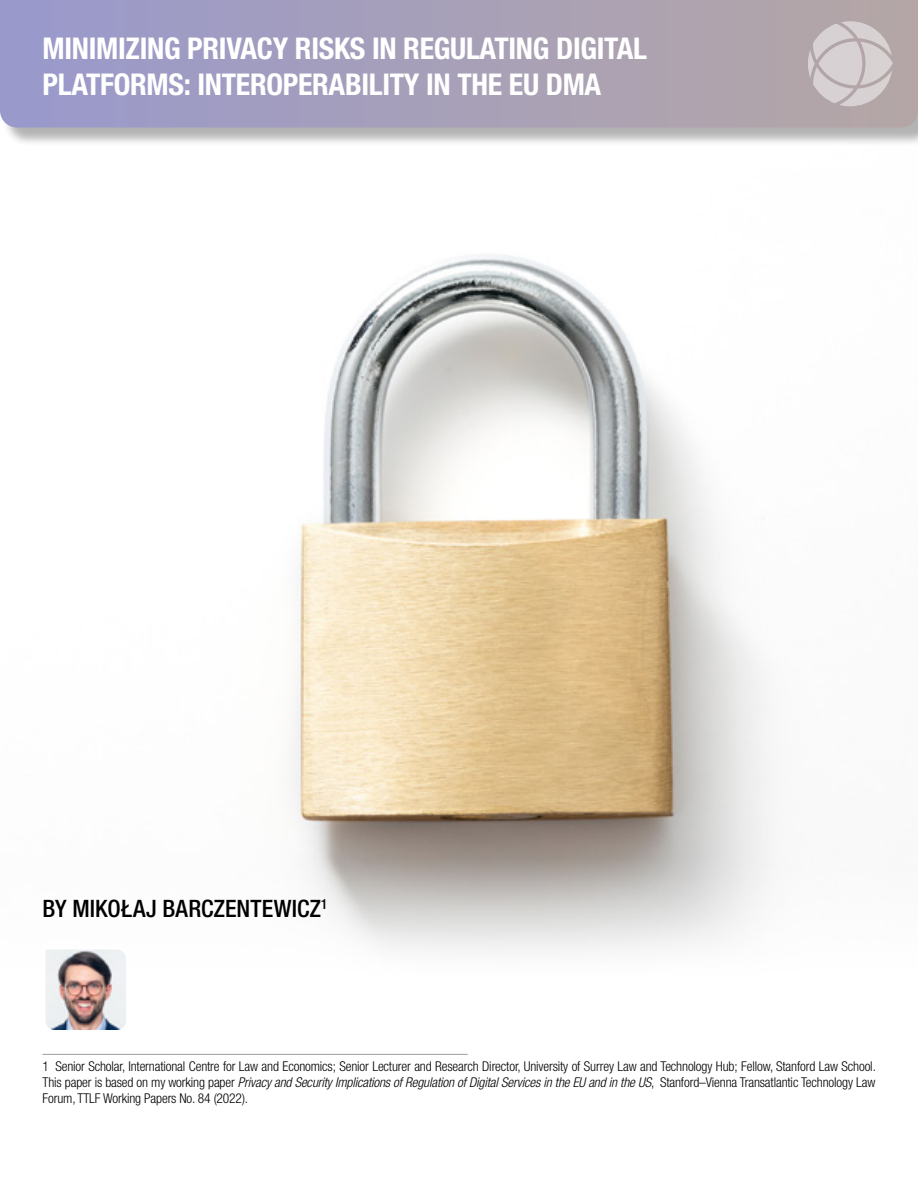
<style>
.page{position:relative;width:918px;height:1188px;background:#fff}
.page>*{position:absolute;margin:0;border:0;box-sizing:border-box;transform-origin:0 0}
.t1{font:700 condensed 30px/36px "Helvetica Neue LT Std";letter-spacing:-.01em;color:#fff}
.t2{font:500 condensed 24px "Helvetica Neue LT Std";letter-spacing:.01em;color:#000}
.t3{font:300 condensed 13.5px/16.2px "Helvetica Neue LT Std";letter-spacing:-.01em;color:#000;text-align:justify}
.s1{font-style:italic}
</style>
<div class="page">
<img style="left:42px;top:255px;width:732px;height:800px">
<img style="left:42px;top:945px;width:89px;height:90px">
<hr style="left:43px;top:1054px;width:425px;height:1px;background:#9d9d9c">
<div style="left:3px;top:0;width:915px;height:146px;background:#000;opacity:.3"></div>
<svg style="left:0;top:0;width:918px;height:128px;background:#a69fb9"></svg>
<svg style="left:808px;top:21px;width:85px;height:85px;background:#cac1c3"></svg>
<h1 class="t1" style="left:43px;top:29px;width:606px">MINIMIZING PRIVACY RISKS IN REGULATING DIGITAL<br>PLATFORMS: INTEROPERABILITY IN THE EU DMA</h1>
<h2 class="t2" style="left:43px;top:894px;width:287px">BY MIKOŁAJ BARCZENTEWICZ<sup>1</sup></h2>
<p class="t3" style="left:43px;top:1058px;width:835px">1 Senior Scholar, International Centre for Law and Economics; Senior Lecturer and Research Director, University of Surrey Law and Technology Hub; Fellow, Stanford Law School.<br>This paper is based on my working paper <span class="s1">Privacy and Security Implications of Regulation of Digital Services in the EU and in the US</span>, Stanford–Vienna Transatlantic Technology Law Forum, TTLF Working Papers No. 84 (2022).</p>
</div>
